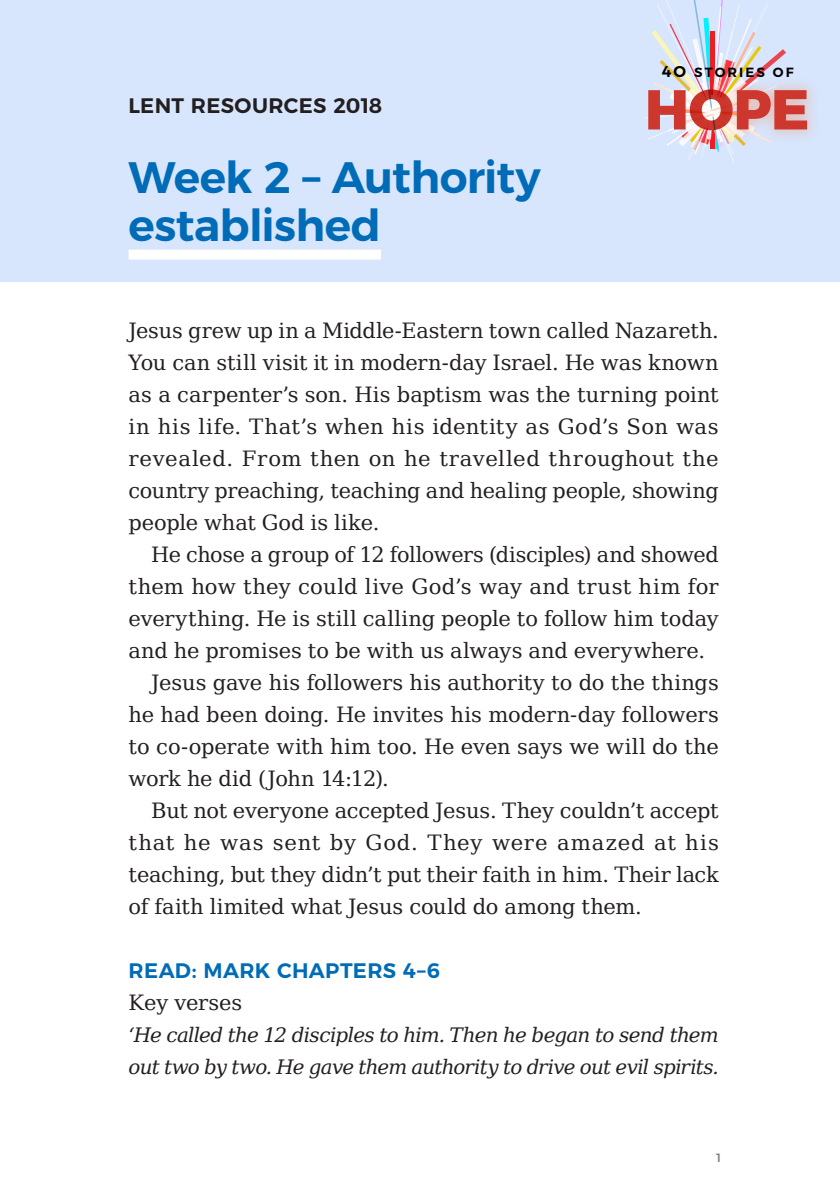
<style>
.page{position:relative;width:840px;height:1191px;background:#fff}
.page>*{position:absolute;margin:0;border:0;box-sizing:border-box;transform-origin:0 0}
.H1_studyguide{font:600 44px "Montserrat";letter-spacing:-.015em;color:#006cb7}
.Body{font:21px/32px "DejaVu Serif";letter-spacing:-.005em;color:#231f20;text-align:justify}
.Body_1{font:21px/32px "DejaVu Serif";letter-spacing:-.01em;color:#231f20;text-align:justify}
.t1{font:600 21px "Montserrat";letter-spacing:.015em;color:#006cb7}
.t2{font:600 21px "Montserrat";letter-spacing:.015em;color:#231f20}
.BV1{font:italic 20px/32px "DejaVu Serif";letter-spacing:-.04em;color:#231f20}
.t3{font:13.4px "Montserrat Semi Bold SC850";letter-spacing:.155em;color:#000}
.copyright{font:500 12px "Montserrat";color:#808285}
.s1{font-family:"Montserrat";font-weight:600;font-size:15.6px}
</style>
<div class="page">
<div style="left:0;top:0;width:838px;height:282px;background:#d7e5fd"></div>
<div style="left:128px;top:249px;width:253px;height:10px;background:#fff"></div>
<div style="left:721px;top:76px;width:99px;height:68px;background:#f68c58;opacity:.4"></div>
<svg style="left:645px;top:0;width:161px;height:163px"></svg>
<p class="t2" style="left:128px;top:89px;width:255px">LENT RESOURCES 2018</p>
<p class="H1_studyguide" style="left:128px;top:142px;width:413px">Week 2 – Authority</p>
<p class="H1_studyguide" style="left:128px;top:190px;width:254px">established</p>
<p class="t3" style="left:661px;top:61px;width:133px"><span class="s1">4O</span> STORIES OF</p>
<p class="Body_1" style="left:128px;top:313px;width:591px">Jesus grew up in a Middle-Eastern town called Nazareth.<br>You can still visit it in modern-day Israel. He was known as a carpenter’s son. His baptism was the turning point in his life. That’s when his identity as God’s Son was revealed. From then on he travelled throughout the country preaching, teaching and healing people, showing people what God is like.</p>
<p class="Body" style="left:128px;top:537px;width:591px;text-indent:23px">He chose a group of 12 followers (disciples) and showed them how they could live God’s way and trust him for everything. He is still calling people to follow him today and he promises to be with us always and everywhere.</p>
<p class="Body" style="left:128px;top:665px;width:591px;text-indent:23px">Jesus gave his followers his authority to do the things he had been doing. He invites his modern-day followers to co-operate with him too. He even says we will do the work he did (John 14:12).</p>
<p class="Body" style="left:128px;top:793px;width:591px;text-indent:23px">But not everyone accepted Jesus. They couldn’t accept that he was sent by God. They were amazed at his teaching, but they didn’t put their faith in him. Their lack of faith limited what Jesus could do among them.</p>
<p class="t1" style="left:128px;top:953px;width:313px">READ: MARK CHAPTERS 4–6</p>
<p class="Body_1" style="left:128px;top:985px;width:115px">Key verses</p>
<p class="BV1" style="left:128px;top:1018px;width:591px">‘He called the 12 disciples to him. Then he began to send them out two by two. He gave them authority to drive out evil spirits.</p>
<p class="copyright" style="left:714px;top:1148px;width:9px">1</p>
</div>
